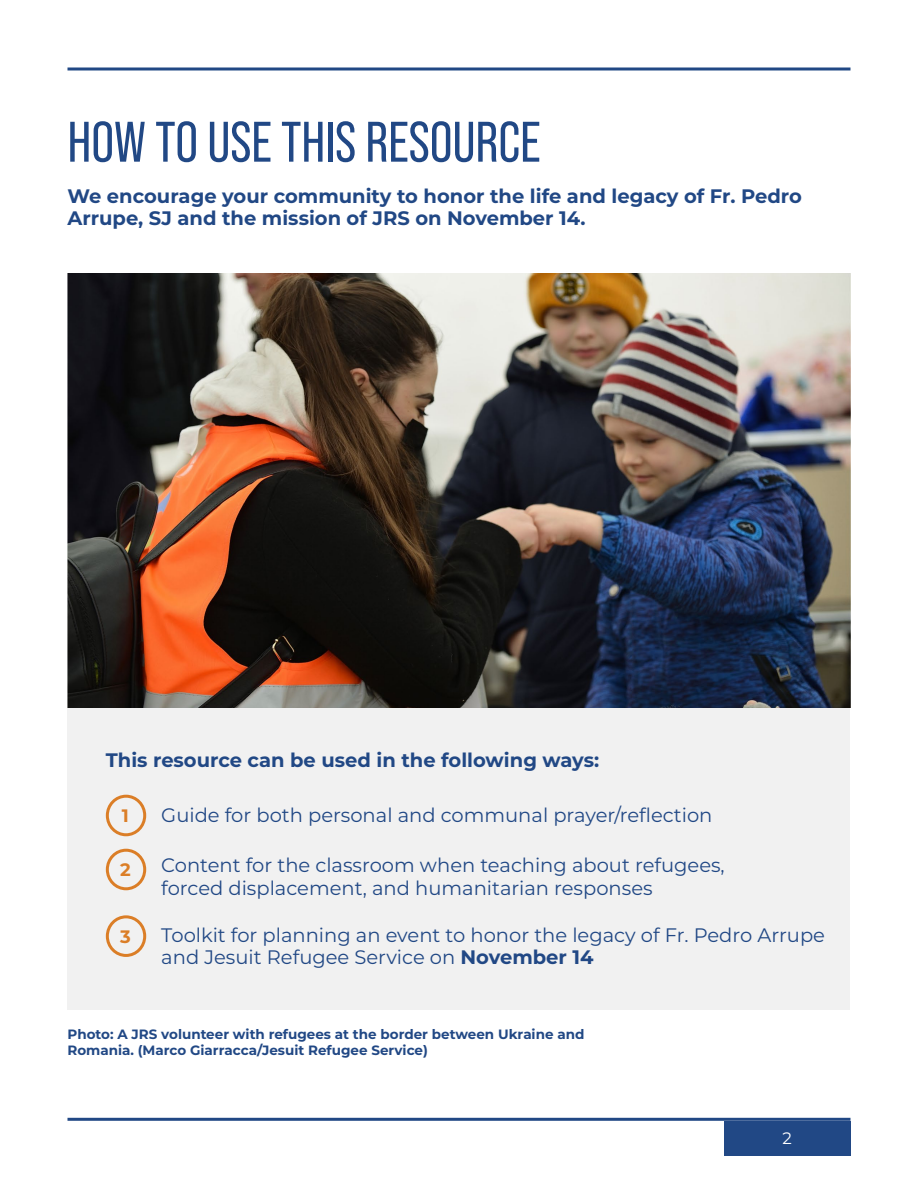
<style>
.page{position:relative;width:918px;height:1188px;background:#fff}
.page>*{position:absolute;margin:0;border:0;box-sizing:border-box;transform-origin:0 0}
.t1{font:57px "Bebas Neue Pro";color:#214885}
.t2{font:19.5px/22.8px "Montserrat";color:#214885}
.t3{font:700 19.5px/22.8px "Montserrat";color:#214885}
.t4{font:700 18px "Montserrat";color:#db7e27}
.t5{font:16.5px "Montserrat";color:#fff}
.t6{font:700 13.5px/16.8px "Montserrat";color:#214885}
.s1{font-weight:700}
</style>
<div class="page">
<div style="left:68px;top:353px;width:782px;height:657px;background:#f1f1f1"></div>
<img style="left:68px;top:273px;width:782px;height:434px">
<hr style="left:68px;top:68px;width:782px;height:3px;background:#214885">
<hr style="left:68px;top:1118px;width:782px;height:3px;background:#214885">
<div style="left:724px;top:1121px;width:126px;height:34px;background:#214885"></div>
<div style="left:106px;top:795px;width:40px;height:41px;border:3px solid #db7e27;border-radius:50%"></div>
<div style="left:106px;top:849px;width:40px;height:41px;border:3px solid #db7e27;border-radius:50%"></div>
<div style="left:106px;top:915px;width:40px;height:42px;border:3px solid #db7e27;border-radius:50%"></div>
<h1 class="t1" style="left:68px;top:110px;width:474px">HOW TO USE THIS RESOURCE</h1>
<p class="t3" style="left:68px;top:183px;width:736px">We encourage your community to honor the life and legacy of Fr. Pedro<br>Arrupe, SJ and the mission of JRS on November 14.</p>
<p class="t3" style="left:106px;top:747px;width:495px">This resource can be used in the following ways:</p>
<p class="t4" style="left:122px;top:803px;width:9px">1</p>
<p class="t2" style="left:161px;top:803px;width:553px">Guide for both personal and communal prayer/reflection</p>
<p class="t2" style="left:161px;top:853px;width:565px">Content for the classroom when teaching about refugees, forced displacement, and humanitarian responses</p>
<p class="t4" style="left:120px;top:857px;width:12px">2</p>
<p class="t4" style="left:120px;top:923px;width:12px">3</p>
<p class="t2" style="left:161px;top:923px;width:665px">Toolkit for planning an event to honor the legacy of Fr. Pedro Arrupe and Jesuit Refugee Service on <span class="s1">November 14</span></p>
<p class="t6" style="left:68px;top:1025px;width:519px">Photo: A JRS volunteer with refugees at the border between Ukraine and<br>Romania. (Marco Giarracca/Jesuit Refugee Service)</p>
<p class="t5" style="left:783px;top:1127px;width:11px">2</p>
</div>
